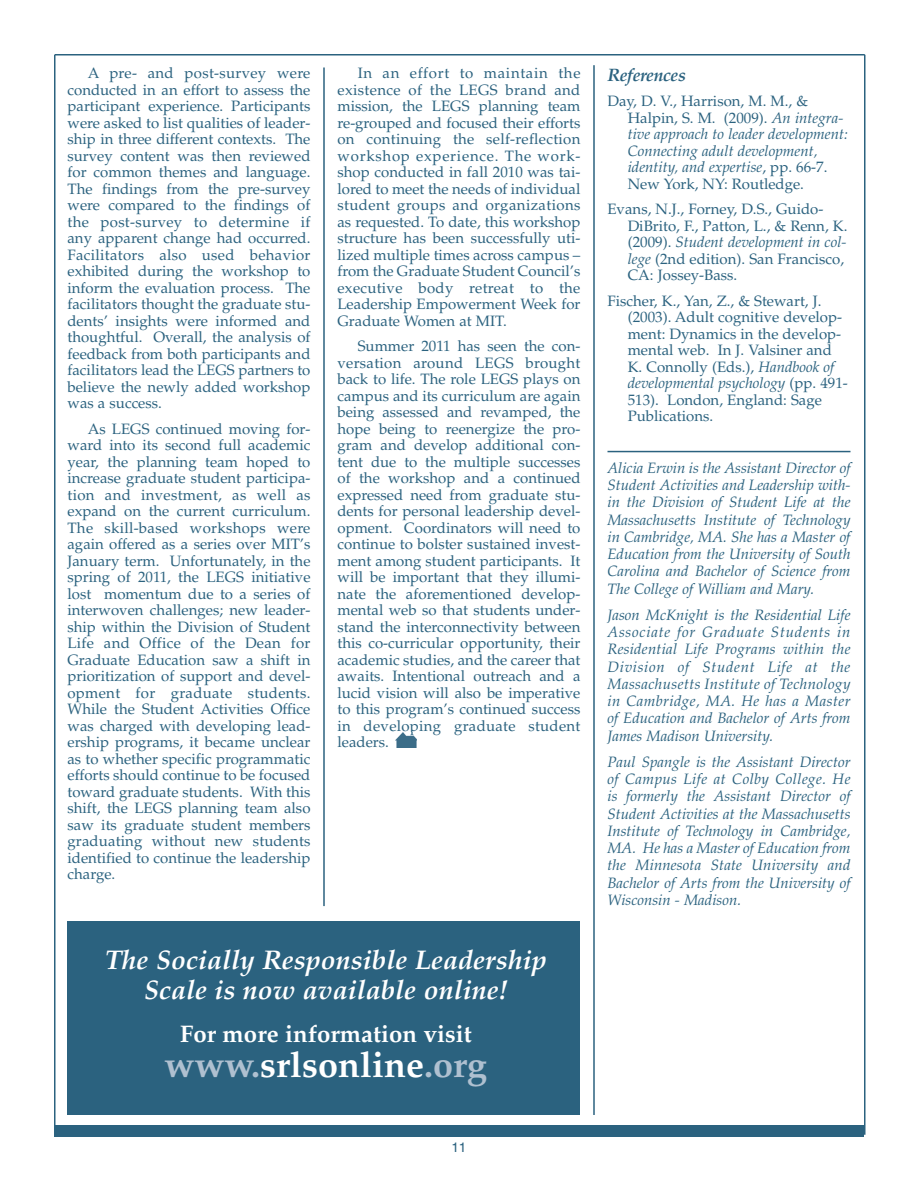
<style>
.page{position:relative;width:918px;height:1188px;background:#fff}
.page>*{position:absolute;margin:0;border:0;box-sizing:border-box;transform-origin:0 0}
.t1{font:700 36px "Palatino";color:#fff}
.t2{font:italic 700 27px/30px "Palatino";color:#fff;text-align:center}
.t3{font:700 24px "Palatino";color:#fff}
.t4{font:italic 700 18px "Palatino";letter-spacing:-.02em;color:#2b627f}
.t5{font:15px/16.5px "Palatino";color:#2b627f;text-align:justify}
.t6{font:italic 15px/17.2px "Palatino";color:#2b627f;text-align:justify}
.t7{font:13.5px "Helvetica";color:#2b627f}
.s1{color:#afc0d0}
.s2{font-style:normal}
.s3{font-style:italic}
</style>
<div class="page">
<hr style="left:593px;top:65px;width:2px;height:1050px;background:#2b627f">
<hr style="left:323px;top:68px;width:2px;height:838px;background:#2b627f">
<hr style="left:608px;top:451px;width:242px;height:1px;background:#2b627f">
<img style="left:395px;top:732px;width:22px;height:15px">
<svg style="left:410px;top:732px;width:4px;height:3px"></svg>
<div style="left:54px;top:1125px;width:810px;height:12px;background:#2b627f"></div>
<hr style="left:55px;top:54px;width:810px;height:2px;background:#2b627f">
<hr style="left:54px;top:55px;width:2px;height:1080px;background:#2b627f">
<hr style="left:864px;top:55px;width:2px;height:1080px;background:#2b627f">
<div style="left:68px;top:921px;width:512px;height:193px;background:#2b627f"></div>
<p class="t5" style="left:68px;top:67px;width:245px;text-indent:20px">A pre- and post-survey were conducted in an effort to assess the participant experience. Participants were asked to list qualities of leader&shy;ship in three different contexts. The survey content was then reviewed for common themes and language.<br>The findings from the pre-survey were compared to the findings of the post-survey to determine if any apparent change had occurred.<br>Facilitators also used behavior exhibited during the workshop to inform the evaluation process. The facilitators thought the graduate stu&shy;dents’ insights were informed and thoughtful. Overall, the analysis of feedback from both participants and facilitators lead the LEGS partners to believe the newly added workshop was a success.</p>
<p class="t5" style="left:68px;top:422px;width:245px;text-indent:20px">As LEGS continued moving for&shy;ward into its second full academic year, the planning team hoped to increase graduate student participa&shy;tion and investment, as well as expand on the current curriculum.<br>The skill-based workshops were again offered as a series over MIT’s January term. Unfortunately, in the spring of 2011, the LEGS initiative lost momentum due to a series of interwoven challenges; new leader&shy;ship within the Division of Student Life and Office of the Dean for Graduate Education saw a shift in prioritization of support and devel&shy;opment for graduate students.<br>While the Student Activities Office was charged with developing lead&shy;ership programs, it became unclear as to whether specific programmatic efforts should continue to be focused toward graduate students. With this shift, the LEGS planning team also saw its graduate student members graduating without new students identified to continue the leadership charge.</p>
<p class="t5" style="left:338px;top:67px;width:245px;text-indent:20px">In an effort to maintain the existence of the LEGS brand and mission, the LEGS planning team re-grouped and focused their efforts on continuing the self-reflection workshop experience. The work&shy;shop conducted in fall 2010 was tai&shy;lored to meet the needs of individual student groups and organizations as requested. To date, this workshop structure has been successfully uti&shy;lized multiple times across campus – from the Graduate Student Council’s executive body retreat to the Leadership Empowerment Week for Graduate Women at MIT.</p>
<p class="t5" style="left:338px;top:340px;width:245px;text-indent:20px">Summer 2011 has seen the con&shy;versation around LEGS brought back to life. The role LEGS plays on campus and its curriculum are again being assessed and revamped, the hope being to reenergize the pro&shy;gram and develop additional con&shy;tent due to the multiple successes of the workshop and a continued expressed need from graduate stu&shy;dents for personal leadership devel&shy;opment. Coordinators will need to continue to bolster sustained invest&shy;ment among student participants. It will be important that they illumi&shy;nate the aforementioned develop&shy;mental web so that students under&shy;stand the interconnectivity between this co-curricular opportunity, their academic studies, and the career that awaits. Intentional outreach and a lucid vision will also be imperative to this program’s continued success in developing graduate student leaders.</p>
<h2 class="t2" style="left:105px;top:948px;width:443px">The Socially Responsible Leadership<br>Scale is now available online!</h2>
<h3 class="t3" style="left:180px;top:1025px;width:293px">For more information visit</h3>
<h1 class="t1" style="left:165px;top:1051px;width:324px"><span class="s1">www.</span>srlsonline<span class="s1">.org</span></h1>
<p class="t7" style="left:451px;top:1142px;width:17px">11</p>
<p class="t4" style="left:607px;top:67px;width:80px">References</p>
<p class="t6" style="left:628px;top:94px;width:222px;line-height:16.5px;text-align:left;text-indent:-20px"><span class="s2">Day, D. V., Harrison, M. M., &amp;<br>Halpin, S. M. (2009).</span> An integra&shy;tive approach to leader development:<br>Connecting adult development, identity, and expertise<span class="s2">, pp. 66-7.<br>New York, NY: Routledge.</span></p>
<p class="t5" style="left:628px;top:202px;width:221px;text-align:left;text-indent:-20px">Evans, N.J., Forney, D.S., Guido-<br>DiBrito, F., Patton, L., &amp; Renn, K. (2009). <span class="s3">Student development in col&shy;lege</span> (2nd edition). San Francisco,<br>CA: Jossey-Bass.</p>
<p class="t5" style="left:628px;top:294px;width:222px;text-align:left;text-indent:-20px">Fischer, K., Yan, Z., &amp; Stewart, J. (2003). Adult cognitive develop&shy;ment: Dynamics in the develop&shy;mental web. In J. Valsiner and<br>K. Connolly (Eds.), <span class="s3">Handbook of developmental psychology</span> (pp. 491-<br>513). London, England: Sage<br>Publications.</p>
<p class="t6" style="left:608px;top:461px;width:245px">Alicia Erwin is the Assistant Director of Student Activities and Leadership with&shy;in the Division of Student Life at the Massachusetts Institute of Technology in Cambridge, MA. She has a Master of Education from the University of South Carolina and Bachelor of Science from The College of William and Mary.</p>
<p class="t6" style="left:608px;top:608px;width:245px">Jason McKnight is the Residential Life Associate for Graduate Students in Residential Life Programs within the Division of Student Life at the Massachusetts Institute of Technology in Cambridge, MA. He has a Master of Education and Bachelor of Arts from James Madison University.</p>
<p class="t6" style="left:608px;top:755px;width:245px">Paul Spangle is the Assistant Director of Campus Life at Colby College. He is formerly the Assistant Director of Student Activities at the Massachusetts Institute of Technology in Cambridge, MA. He has a Master of Education from the Minnesota State University and Bachelor of Arts from the University of Wisconsin - Madison.</p>
</div>
